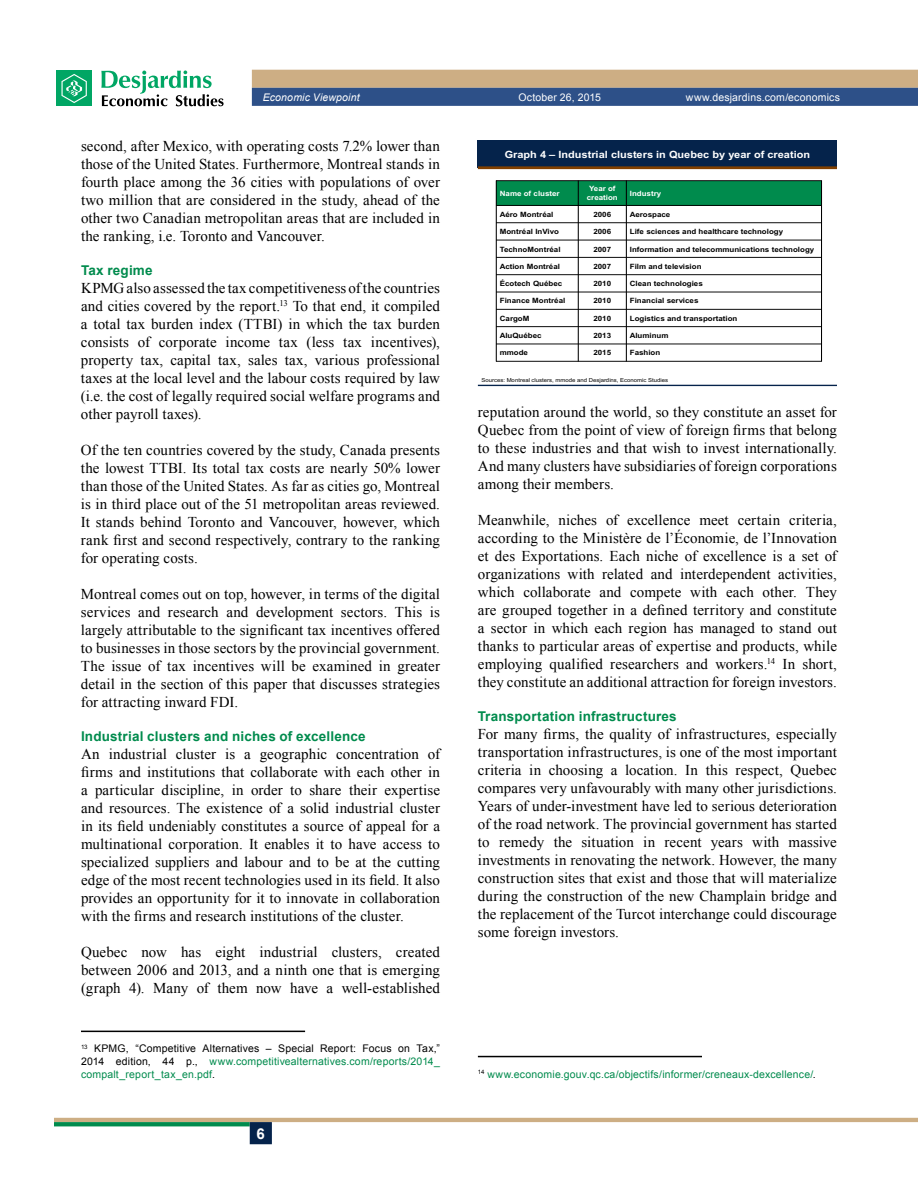
<style>
.page{position:relative;width:918px;height:1188px;background:#fff}
.page>*{position:absolute;margin:0;border:0;box-sizing:border-box;transform-origin:0 0}
.t1{font:15px/18px "Times New Roman";letter-spacing:.005em;color:#000;text-align:justify}
.t2{font:700 15px "Arial";color:#fff}
.t3{font:700 13.5px "Arial";letter-spacing:.015em;color:#008b4d}
.t4{font:10.5px/12.6px "Arial";letter-spacing:.015em;color:#000;text-align:justify}
.t5{font:10.5px "Arial";letter-spacing:.015em;color:#008b4d}
.t6{font:10.5px "Arial";letter-spacing:.02em;color:#fff}
.t7{font:italic 10.5px "Arial";letter-spacing:.015em;color:#fff}
.t8{font:700 10.05px "Arial";color:#fff;scale:1.1 1}
.t9{font:700 7.2px "Arial";color:#000;scale:1.1 1}
.t10{font:700 7.2px/8.7px "Arial";color:#fff;scale:1.1 1}
.t11{font:5.4px "Arial";letter-spacing:.005em;color:#000;scale:1.1 1}
.s1{color:#008b4d}
.s2{color:#000}
</style>
<div class="page">
<hr style="left:54px;top:1118px;width:864px;height:4px;background:#cdae84">
<svg style="left:54px;top:1122px;width:196px;height:4px"></svg>
<div style="left:250px;top:1122px;width:22px;height:22px;background:#05234b;border:2px solid #05234b"></div>
<svg style="left:252px;top:70px;width:666px;height:36px;background:#7c7f86"></svg>
<div style="left:56px;top:71px;width:36px;height:35px;background:#00a664"></div>
<svg style="left:61px;top:74px;width:26px;height:29px"></svg>
<svg style="left:101px;top:70px;width:123px;height:36px"></svg>
<div style="left:478px;top:140px;width:359px;height:27px;background:#05234b"></div>
<hr style="left:478px;top:166px;width:359px;height:3px;background:#803f00">
<hr style="left:478px;top:385px;width:359px;height:1px;background:#05234b">
<div style="left:496px;top:181px;width:82px;height:24px;background:#008b4d"></div>
<div style="left:578px;top:181px;width:48px;height:24px;background:#008b4d"></div>
<div style="left:626px;top:181px;width:196px;height:24px;background:#008b4d"></div>
<hr style="left:578px;top:180px;width:1px;height:182px;background:#000">
<hr style="left:626px;top:180px;width:1px;height:182px;background:#000">
<hr style="left:496px;top:205px;width:326px;height:1px;background:#000">
<hr style="left:496px;top:222px;width:326px;height:1px;background:#000">
<hr style="left:496px;top:240px;width:326px;height:1px;background:#000">
<hr style="left:496px;top:257px;width:326px;height:1px;background:#000">
<hr style="left:496px;top:274px;width:326px;height:1px;background:#000">
<hr style="left:496px;top:292px;width:326px;height:1px;background:#000">
<hr style="left:496px;top:309px;width:326px;height:1px;background:#000">
<hr style="left:496px;top:326px;width:326px;height:1px;background:#000">
<hr style="left:496px;top:344px;width:326px;height:1px;background:#000">
<hr style="left:496px;top:180px;width:1px;height:182px;background:#000">
<hr style="left:821px;top:180px;width:1px;height:182px;background:#000">
<hr style="left:496px;top:180px;width:326px;height:1px;background:#000">
<hr style="left:496px;top:361px;width:326px;height:1px;background:#000">
<hr style="left:81px;top:1031px;width:224px;height:1px;background:#000">
<hr style="left:478px;top:1056px;width:224px;height:1px;background:#000">
<p class="t7" style="left:263px;top:90px;width:99px">Economic Viewpoint</p>
<p class="t6" style="left:518px;top:90px;width:84px">October 26, 2015</p>
<p class="t6" style="left:686px;top:90px;width:156px">www.desjardins.com/economics</p>
<p class="t1" style="left:81px;top:137px;width:361px">second, after Mexico, with operating costs 7.2% lower than those of the United States. Furthermore, Montreal stands in fourth place among the 36 cities with populations of over two million that are considered in the study, ahead of the other two Canadian metropolitan areas that are included in the ranking, i.e. Toronto and Vancouver.</p>
<p class="t3" style="left:81px;top:261px;width:73px">Tax regime</p>
<p class="t1" style="left:81px;top:279px;width:361px">KPMG also assessed the tax competitiveness of the countries and cities covered by the report.<sup>13</sup> To that end, it compiled a total tax burden index (TTBI) in which the tax burden consists of corporate income tax (less tax incentives), property tax, capital tax, sales tax, various professional taxes at the local level and the labour costs required by law (i.e. the cost of legally required social welfare programs and other payroll taxes).</p>
<p class="t1" style="left:81px;top:441px;width:361px">Of the ten countries covered by the study, Canada presents the lowest TTBI. Its total tax costs are nearly 50% lower than those of the United States. As far as cities go, Montreal is in third place out of the 51 metropolitan areas reviewed.<br>It stands behind Toronto and Vancouver, however, which rank first and second respectively, contrary to the ranking for operating costs.</p>
<p class="t1" style="left:81px;top:585px;width:361px">Montreal comes out on top, however, in terms of the digital services and research and development sectors. This is largely attributable to the significant tax incentives offered to businesses in those sectors by the provincial government.<br>The issue of tax incentives will be examined in greater detail in the section of this paper that discusses strategies for attracting inward FDI.</p>
<p class="t3" style="left:81px;top:728px;width:286px">Industrial clusters and niches of excellence</p>
<p class="t1" style="left:81px;top:745px;width:361px">An industrial cluster is a geographic concentration of firms and institutions that collaborate with each other in a particular discipline, in order to share their expertise and resources. The existence of a solid industrial cluster in its field undeniably constitutes a source of appeal for a multinational corporation. It enables it to have access to specialized suppliers and labour and to be at the cutting edge of the most recent technologies used in its field. It also provides an opportunity for it to innovate in collaboration with the firms and research institutions of the cluster.</p>
<p class="t1" style="left:81px;top:943px;width:361px">Quebec now has eight industrial clusters, created between 2006 and 2013, and a ninth one that is emerging (graph 4). Many of them now have a well-established</p>
<p class="t8" style="left:505px;top:148px;width:279px">Graph 4 – Industrial clusters in Quebec by year of creation</p>
<p class="t10" style="left:500px;top:189px;width:56px">Name of cluster</p>
<p class="t10" style="left:587px;top:185px;width:30px">Year of creation</p>
<p class="t10" style="left:630px;top:189px;width:30px">Industry</p>
<p class="t9" style="left:500px;top:210px;width:50px">Aéro Montréal</p>
<p class="t9" style="left:593px;top:210px;width:18px">2006</p>
<p class="t9" style="left:630px;top:210px;width:38px">Aerospace</p>
<p class="t9" style="left:500px;top:227px;width:55px">Montréal InVivo</p>
<p class="t9" style="left:593px;top:227px;width:18px">2006</p>
<p class="t9" style="left:630px;top:227px;width:141px">Life sciences and healthcare technology</p>
<p class="t9" style="left:500px;top:245px;width:57px">TechnoMontréal</p>
<p class="t9" style="left:593px;top:245px;width:18px">2007</p>
<p class="t9" style="left:630px;top:245px;width:169px">Information and telecommunications technology</p>
<p class="t9" style="left:500px;top:262px;width:56px">Action Montréal</p>
<p class="t9" style="left:593px;top:262px;width:18px">2007</p>
<p class="t9" style="left:630px;top:262px;width:67px">Film and television</p>
<p class="t9" style="left:500px;top:279px;width:58px">Écotech Québec</p>
<p class="t9" style="left:593px;top:279px;width:18px">2010</p>
<p class="t9" style="left:630px;top:279px;width:68px">Clean technologies</p>
<p class="t9" style="left:500px;top:297px;width:61px">Finance Montréal</p>
<p class="t9" style="left:593px;top:297px;width:18px">2010</p>
<p class="t9" style="left:630px;top:297px;width:64px">Financial services</p>
<p class="t9" style="left:500px;top:314px;width:28px">CargoM</p>
<p class="t9" style="left:593px;top:314px;width:18px">2010</p>
<p class="t9" style="left:630px;top:314px;width:99px">Logistics and transportation</p>
<p class="t9" style="left:500px;top:331px;width:39px">AluQuébec</p>
<p class="t9" style="left:593px;top:331px;width:18px">2013</p>
<p class="t9" style="left:630px;top:331px;width:37px">Aluminum</p>
<p class="t9" style="left:500px;top:349px;width:27px">mmode</p>
<p class="t9" style="left:593px;top:349px;width:18px">2015</p>
<p class="t9" style="left:630px;top:349px;width:29px">Fashion</p>
<p class="t11" style="left:481px;top:377px;width:171px">Sources: Montreal clusters, mmode and Desjardins, Economic Studies</p>
<p class="t1" style="left:478px;top:403px;width:361px">reputation around the world, so they constitute an asset for Quebec from the point of view of foreign firms that belong to these industries and that wish to invest internationally.<br>And many clusters have subsidiaries of foreign corporations among their members.</p>
<p class="t1" style="left:478px;top:511px;width:361px">Meanwhile, niches of excellence meet certain criteria, according to the Ministère de l’Économie, de l’Innovation et des Exportations. Each niche of excellence is a set of organizations with related and interdependent activities, which collaborate and compete with each other. They are grouped together in a defined territory and constitute a sector in which each region has managed to stand out thanks to particular areas of expertise and products, while employing qualified researchers and workers.<sup>14</sup> In short, they constitute an additional attraction for foreign investors.</p>
<p class="t3" style="left:478px;top:707px;width:200px">Transportation infrastructures</p>
<p class="t1" style="left:478px;top:725px;width:361px">For many firms, the quality of infrastructures, especially transportation infrastructures, is one of the most important criteria in choosing a location. In this respect, Quebec compares very unfavourably with many other jurisdictions.<br>Years of under-investment have led to serious deterioration of the road network. The provincial government has started to remedy the situation in recent years with massive investments in renovating the network. However, the many construction sites that exist and those that will materialize during the construction of the new Champlain bridge and the replacement of the Turcot interchange could discourage some foreign investors.</p>
<p class="t4" style="left:81px;top:1042px;width:361px"><sup>13</sup> KPMG, “Competitive Alternatives – Special Report: Focus on Tax,” 2014 edition, 44 p., <span class="s1">www.competitivealternatives.com/reports/2014_ compalt_report_tax_en.pdf</span>.</p>
<p class="t2" style="left:257px;top:1124px;width:10px">6</p>
<p class="t5" style="left:478px;top:1067px;width:339px"><sup>14</sup> www.economie.gouv.qc.ca/objectifs/informer/creneaux-dexcellence/<span class="s2">.</span></p>
</div>
